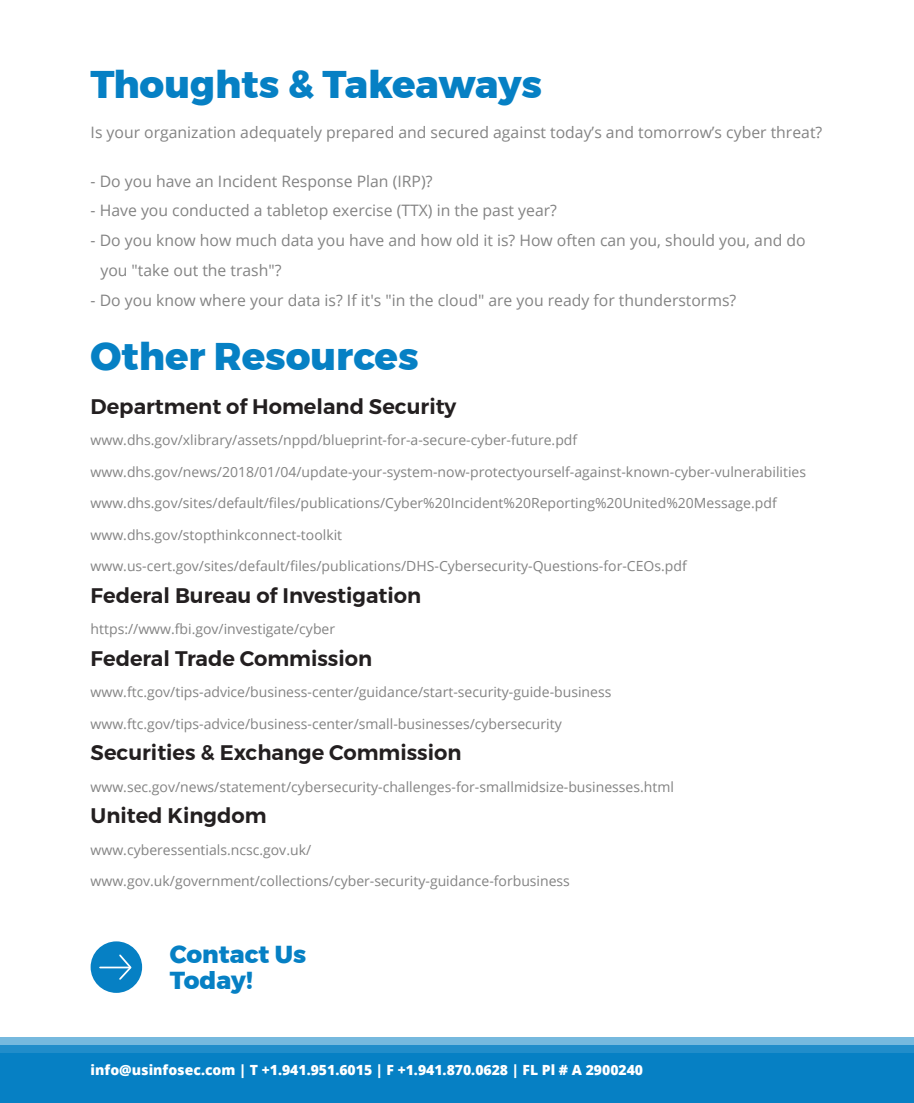
<style>
.page{position:relative;width:914px;height:1103px;background:#fff}
.page>*{position:absolute;margin:0;border:0;box-sizing:border-box;transform-origin:0 0}
.t1{font:800 38.5px "Montserrat";color:#0680c4}
.t2{font:800 24.5px/26.2px "Montserrat";color:#0680c4}
.t3{font:600 21px "Montserrat";color:#231f20}
.t4{font:15.75px/29.8px "Open Sans";color:#838383}
.t5{font:14px "Open Sans";color:#838383}
.t6{font:800 14px "Open Sans";color:#fff}
</style>
<div class="page">
<svg style="left:0;top:1037px;width:914px;height:65px;background:#1788c7"></svg>
<div style="left:91px;top:941px;width:51px;height:51px;background:#0680c4;border-radius:50%"></div>
<hr style="left:100px;top:966px;width:30px;height:2px;background:#fff">
<svg style="left:118px;top:954px;width:14px;height:26px"></svg>
<h1 class="t1" style="left:91px;top:53px;width:453px">Thoughts &amp; Takeaways</h1>
<p class="t4" style="left:91px;top:117px;width:733px">Is your organization adequately prepared and secured against today’s and tomorrow’s cyber threat?</p>
<p class="t4" style="left:91px;top:166px;width:343px">- Do you have an Incident Response Plan (IRP)?</p>
<p class="t4" style="left:91px;top:195px;width:468px">- Have you conducted a tabletop exercise (TTX) in the past year?</p>
<p class="t4" style="left:100px;top:225px;width:706px;text-indent:-10px">- Do you know how much data you have and how old it is? How often can you, should you, and do you "take out the trash"?</p>
<p class="t4" style="left:91px;top:285px;width:647px">- Do you know where your data is? If it's "in the cloud" are you ready for thunderstorms?</p>
<h1 class="t1" style="left:91px;top:325px;width:329px">Other Resources</h1>
<h3 class="t3" style="left:91px;top:389px;width:367px">Department of Homeland Security</h3>
<p class="t5" style="left:91px;top:430px;width:488px">www.dhs.gov/xlibrary/assets/nppd/blueprint-for-a-secure-cyber-future.pdf</p>
<p class="t5" style="left:91px;top:462px;width:717px">www.dhs.gov/news/2018/01/04/update-your-system-now-protectyourself-against-known-cyber-vulnerabilities</p>
<p class="t5" style="left:91px;top:493px;width:687px">www.dhs.gov/sites/default/files/publications/Cyber%20Incident%20Reporting%20United%20Message.pdf</p>
<p class="t5" style="left:91px;top:525px;width:253px">www.dhs.gov/stopthinkconnect-toolkit</p>
<p class="t5" style="left:91px;top:556px;width:597px">www.us-cert.gov/sites/default/files/publications/DHS-Cybersecurity-Questions-for-CEOs.pdf</p>
<h3 class="t3" style="left:91px;top:578px;width:332px">Federal Bureau of Investigation</h3>
<p class="t5" style="left:91px;top:619px;width:246px">https://www.fbi.gov/investigate/cyber</p>
<h3 class="t3" style="left:91px;top:641px;width:283px">Federal Trade Commission</h3>
<p class="t5" style="left:91px;top:682px;width:522px">www.ftc.gov/tips-advice/business-center/guidance/start-security-guide-business</p>
<p class="t5" style="left:91px;top:714px;width:472px">www.ftc.gov/tips-advice/business-center/small-businesses/cybersecurity</p>
<h3 class="t3" style="left:91px;top:736px;width:372px">Securities &amp; Exchange Commission</h3>
<p class="t5" style="left:91px;top:777px;width:585px">www.sec.gov/news/statement/cybersecurity-challenges-for-smallmidsize-businesses.html</p>
<h3 class="t3" style="left:91px;top:799px;width:177px">United Kingdom</h3>
<p class="t5" style="left:91px;top:840px;width:222px">www.cyberessentials.ncsc.gov.uk/</p>
<p class="t5" style="left:91px;top:871px;width:481px">www.gov.uk/government/collections/cyber-security-guidance-forbusiness</p>
<h2 class="t2" style="left:170px;top:941px;width:138px">Contact Us<br>Today!</h2>
<p class="t6" style="left:91px;top:1058px;width:554px">info@usinfosec.com | T +1.941.951.6015 | F +1.941.870.0628 | FL Pl # A 2900240</p>
</div>
